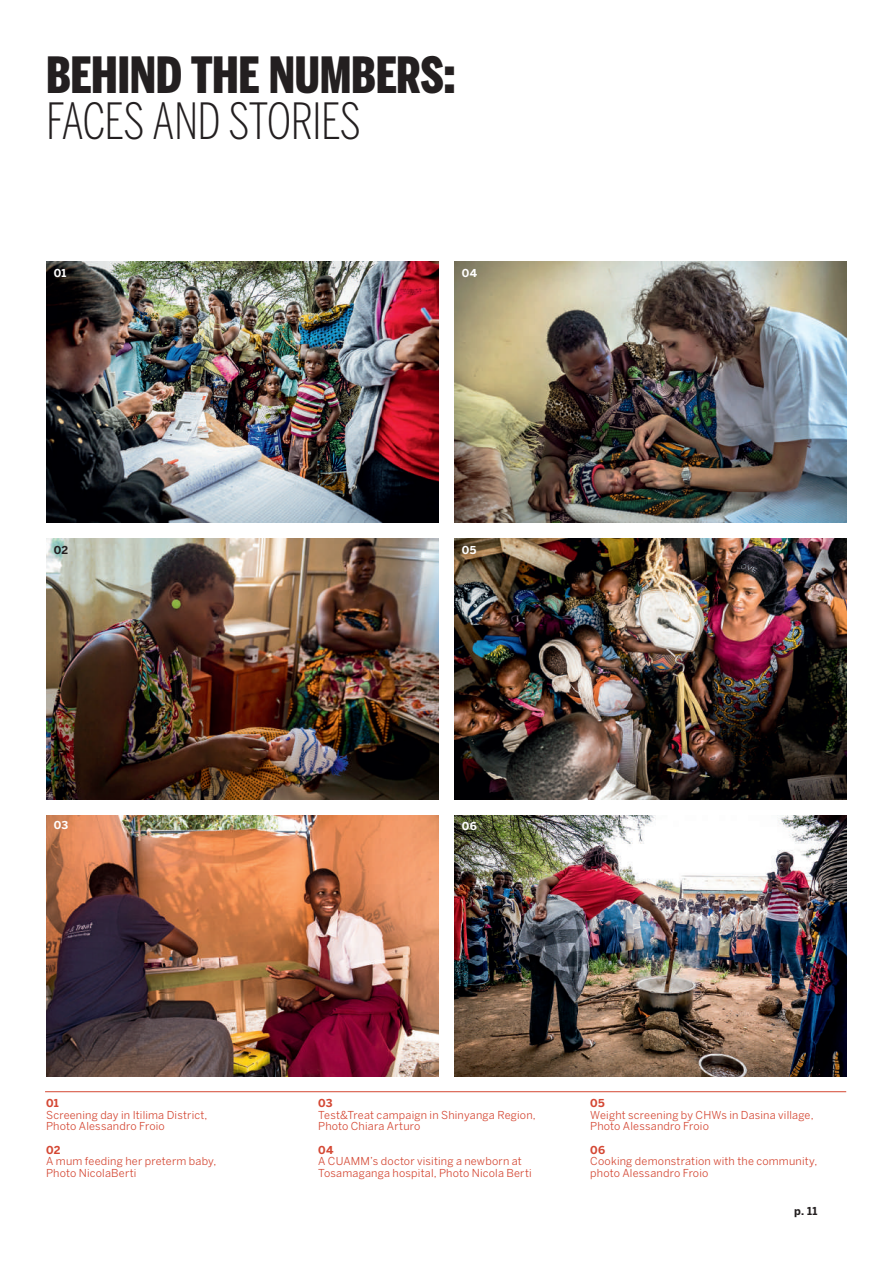
<style>
.page{position:relative;width:893px;height:1263px;background:#fff}
.page>*{position:absolute;margin:0;border:0;box-sizing:border-box;transform-origin:0 0}
.t1{font:900 49.5px "Benton Sans Comp";letter-spacing:-.01em;color:#231f20}
.t2{font:300 49.5px "Benton Sans Comp";letter-spacing:-.02em;color:#231f20}
.t3{font:10.8px/11.6px "Benton Sans";letter-spacing:.015em;color:#d44733}
.t4{font:700 10.8px "Benton Sans";letter-spacing:.02em;color:#d44733}
.t5{font:700 10.8px "Benton Sans";letter-spacing:.02em;color:#fff}
.t6{font:700 10.8px "Benton Sans";color:#231f20}
</style>
<div class="page">
<img style="left:46px;top:815px;width:393px;height:261px">
<hr style="left:45px;top:1091px;width:801px;height:1px;background:#d44733">
<img style="left:454px;top:815px;width:393px;height:261px">
<img style="left:454px;top:261px;width:393px;height:261px">
<img style="left:46px;top:261px;width:393px;height:261px">
<img style="left:454px;top:538px;width:393px;height:261px">
<img style="left:46px;top:538px;width:393px;height:261px">
<h1 class="t1" style="left:46px;top:46px;width:411px">BEHIND THE NUMBERS:</h1>
<h1 class="t2" style="left:46px;top:92px;width:316px">FACES AND STORIES</h1>
<p class="t5" style="left:54px;top:266px;width:14px">01</p>
<p class="t5" style="left:462px;top:266px;width:17px">04</p>
<p class="t6" style="left:54px;top:543px;width:16px">02</p>
<p class="t5" style="left:462px;top:543px;width:16px">05</p>
<p class="t5" style="left:54px;top:819px;width:16px">03</p>
<p class="t5" style="left:462px;top:820px;width:16px">06</p>
<p class="t4" style="left:46px;top:1097px;width:14px">01</p>
<p class="t3" style="left:46px;top:1109px;width:163px">Screening day in Itilima District,<br>Photo Alessandro Froio</p>
<p class="t4" style="left:46px;top:1143px;width:16px">02</p>
<p class="t3" style="left:46px;top:1155px;width:172px">A mum feeding her preterm baby,<br>Photo NicolaBerti</p>
<p class="t4" style="left:318px;top:1097px;width:16px">03</p>
<p class="t3" style="left:318px;top:1109px;width:219px">Test&amp;Treat campaign in Shinyanga Region,<br>Photo Chiara Arturo</p>
<p class="t4" style="left:318px;top:1143px;width:17px">04</p>
<p class="t3" style="left:318px;top:1155px;width:215px">A CUAMM’s doctor visiting a newborn at<br>Tosamaganga hospital, Photo Nicola Berti</p>
<p class="t4" style="left:590px;top:1097px;width:16px">05</p>
<p class="t3" style="left:590px;top:1109px;width:225px">Weight screening by CHWs in Dasina village,<br>Photo Alessandro Froio</p>
<p class="t4" style="left:590px;top:1143px;width:16px">06</p>
<p class="t3" style="left:590px;top:1155px;width:229px">Cooking demonstration with the community, photo Alessandro Froio</p>
<p class="t6" style="left:794px;top:1204px;width:25px">p. 11</p>
</div>
